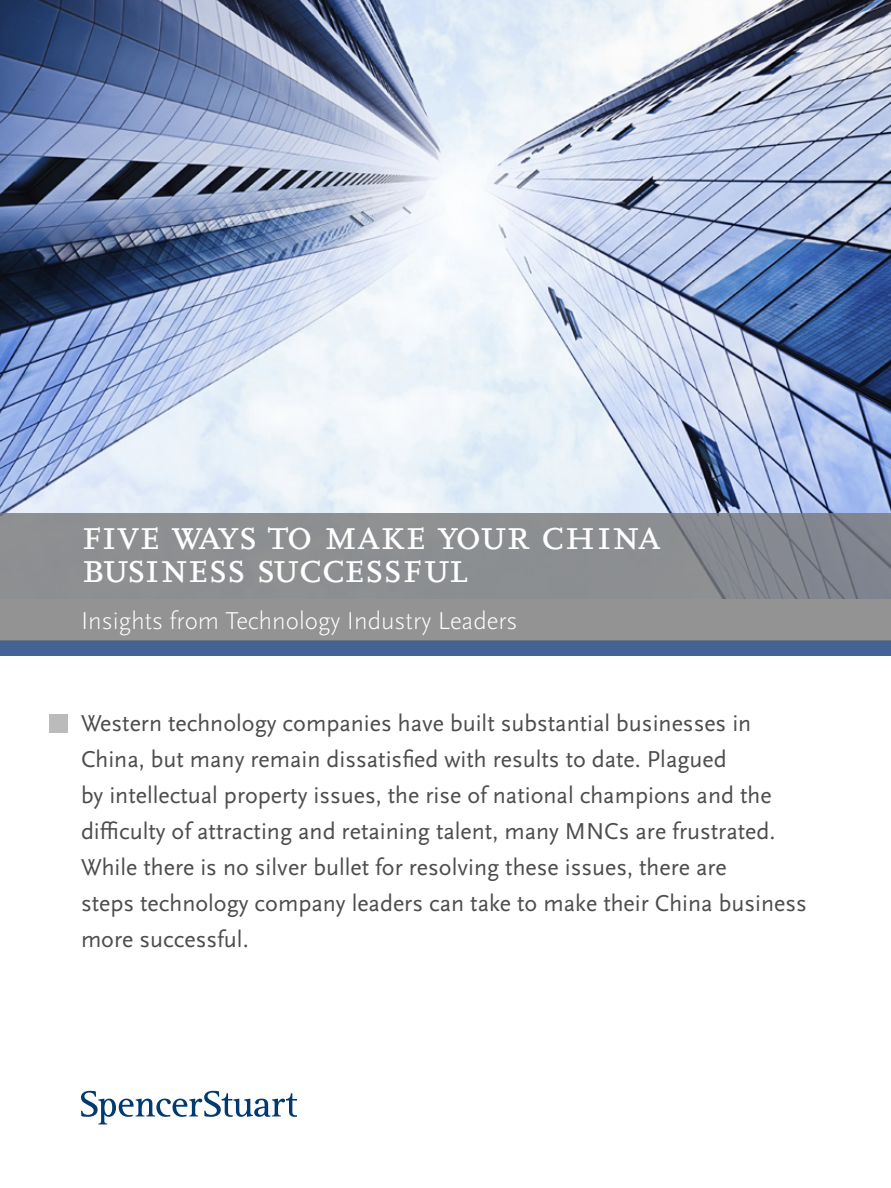
<style>
.page{position:relative;width:891px;height:1188px;background:#fff}
.page>*{position:absolute;margin:0;border:0;box-sizing:border-box;transform-origin:0 0}
.t1{font:45px/33px "Scala Pro";letter-spacing:-.02em;color:#fff}
.t2{font:300 25.5px "Scala Sans Pro";color:#fff}
.t3{font:24px/36px "Scala Sans Pro";color:#4d4d4f}
</style>
<div class="page">
<svg style="left:81px;top:1091px;width:216px;height:33px"></svg>
<div style="left:49px;top:714px;width:19px;height:19px;background:#bbb"></div>
<img style="left:0;top:0;width:891px;height:514px">
<div style="left:0;top:641px;width:891px;height:15px;background:#436397"></div>
<div style="left:0;top:514px;width:891px;height:127px;background:#8d8f91"></div>
<h1 class="t1" style="left:81px;top:517px;width:581px">five ways to make your china business successful</h1>
<p class="t2" style="left:81px;top:606px;width:438px">Insights from Technology Industry Leaders</p>
<p class="t3" style="left:81px;top:705px;width:727px">Western technology companies have built substantial businesses in China, but many remain dissatisfied with results to date. Plagued<br>by intellectual property issues, the rise of national champions and the difficulty of attracting and retaining talent, many MNCs are frustrated.<br>While there is no silver bullet for resolving these issues, there are<br>steps technology company leaders can take to make their China business more successful.</p>
</div>
